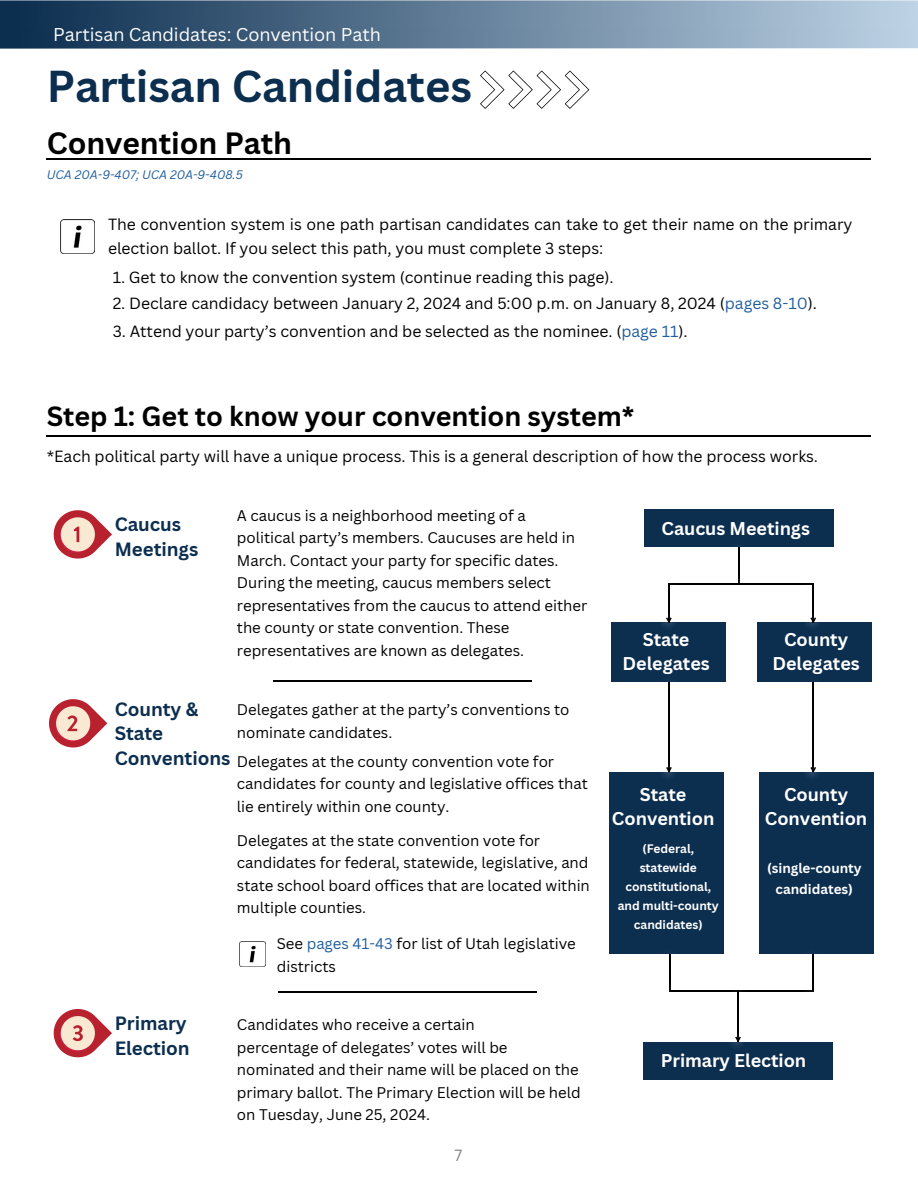
<style>
.page{position:relative;width:918px;height:1188px;background:#fff}
.page>*{position:absolute;margin:0;border:0;box-sizing:border-box;transform-origin:0 0}
.t1{font:700 43.5px "Canva Sans";letter-spacing:-.005em;color:#0c2e4f}
.t2{font:700 30px "Canva Sans";letter-spacing:-.005em;color:#000}
.t3{font:700 27px "Canva Sans";letter-spacing:-.005em;color:#000}
.t4{font:700 18.75px/24.8px "Canva Sans";letter-spacing:-.005em;color:#0c2e4f}
.t5{font:700 18px/23.7px "Canva Sans";letter-spacing:-.005em;color:#fff;text-align:center}
.t6{font:18px "Canva Sans";letter-spacing:-.005em;color:#fff}
.t7{font:15.75px/23.7px "Canva Sans";letter-spacing:-.005em;color:#000}
.t8{font:15.75px "Canva Sans";color:#808285}
.t9{font:15px/22.5px "Canva Sans";letter-spacing:-.005em;color:#000}
.t10{font:700 13.5px/21.3px "Canva Sans";color:#fff;text-align:center}
.t11{font:700 12px/19.2px "Canva Sans";letter-spacing:-.005em;color:#fff;text-align:center}
.t12{font:italic 12px "Canva Sans";color:#215e9e}
.s1{color:#215e9e}
</style>
<div class="page">
<hr style="left:47px;top:158px;width:824px;height:2px;background:#000">
<hr style="left:47px;top:435px;width:824px;height:2px;background:#000">
<hr style="left:273px;top:680px;width:259px;height:2px;background:#000">
<div style="left:611px;top:622px;width:114px;height:60px;background:#0c2e4f"></div>
<div style="left:644px;top:510px;width:189px;height:37px;background:#0c2e4f"></div>
<div style="left:757px;top:622px;width:114px;height:60px;background:#0c2e4f"></div>
<hr style="left:738px;top:547px;width:2px;height:36px;background:#000">
<hr style="left:668px;top:583px;width:146px;height:2px;background:#000">
<hr style="left:668px;top:584px;width:2px;height:38px;background:#000">
<img style="left:812px;top:585px;width:1px;height:19px">
<hr style="left:813px;top:584px;width:1px;height:38px;background:#000">
<img style="left:806px;top:604px;width:13px;height:23px">
<svg style="left:810px;top:617px;width:6px;height:6px"></svg>
<img style="left:662px;top:615px;width:13px;height:12px">
<div style="left:609px;top:772px;width:114px;height:182px;background:#0c2e4f"></div>
<svg style="left:666px;top:617px;width:6px;height:6px"></svg>
<div style="left:643px;top:1042px;width:190px;height:37px;background:#0c2e4f"></div>
<div style="left:759px;top:772px;width:114px;height:182px;background:#0c2e4f"></div>
<hr style="left:668px;top:682px;width:2px;height:90px;background:#000">
<img style="left:662px;top:765px;width:13px;height:12px">
<svg style="left:666px;top:767px;width:6px;height:5px"></svg>
<img style="left:812px;top:682px;width:1px;height:73px">
<hr style="left:813px;top:682px;width:1px;height:90px;background:#000">
<img style="left:806px;top:755px;width:13px;height:22px">
<svg style="left:810px;top:767px;width:6px;height:5px"></svg>
<img style="left:670px;top:954px;width:1px;height:26px">
<hr style="left:669px;top:954px;width:1px;height:37px;background:#000">
<img style="left:669px;top:980px;width:133px;height:12px">
<hr style="left:669px;top:990px;width:144px;height:1px;background:#000">
<img style="left:802px;top:954px;width:12px;height:38px">
<hr style="left:812px;top:955px;width:1px;height:36px;background:#000">
<img style="left:729px;top:981px;width:18px;height:11px">
<hr style="left:737px;top:991px;width:2px;height:51px;background:#000">
<img style="left:731px;top:1035px;width:12px;height:11px">
<svg style="left:735px;top:1037px;width:6px;height:5px"></svg>
<img style="left:61px;top:220px;width:34px;height:33px">
<svg style="left:480px;top:71px;width:109px;height:38px"></svg>
<img style="left:239px;top:941px;width:26px;height:26px">
<hr style="left:278px;top:991px;width:259px;height:2px;background:#000">
<svg style="left:53px;top:1009px;width:59px;height:49px"></svg>
<svg style="left:49px;top:699px;width:58px;height:49px"></svg>
<svg style="left:53px;top:510px;width:59px;height:49px"></svg>
<svg style="left:0;top:0;width:918px;height:49px;background:#66819a"></svg>
<p class="t6" style="left:53px;top:21px;width:329px">Partisan Candidates: Convention Path</p>
<p class="t1" style="left:47px;top:55px;width:427px">Partisan Candidates</p>
<p class="t2" style="left:47px;top:122px;width:247px">Convention Path</p>
<p class="t12" style="left:47px;top:166px;width:198px">UCA 20A-9-407; UCA 20A-9-408.5</p>
<p class="t7" style="left:108px;top:212px;width:746px">The convention system is one path partisan candidates can take to get their name on the primary election ballot. If you select this path, you must complete 3 steps:</p>
<p class="t7" style="left:113px;top:265px;width:503px">1. Get to know the convention system (continue reading this page).</p>
<p class="t7" style="left:113px;top:291px;width:706px">2. Declare candidacy between January 2, 2024 and 5:00 p.m. on January 8, 2024 (<span class="s1">pages 8-10</span>).</p>
<p class="t7" style="left:113px;top:319px;width:576px">3. Attend your party’s convention and be selected as the nominee. (<span class="s1">page 11</span>).</p>
<p class="t3" style="left:47px;top:398px;width:589px">Step 1: Get to know your convention system*</p>
<p class="t7" style="left:47px;top:444px;width:773px">*Each political party will have a unique process. This is a general description of how the process works.</p>
<p class="t4" style="left:115px;top:512px;width:85px">Caucus<br>Meetings</p>
<p class="t9" style="left:237px;top:504px;width:290px">A caucus is a neighborhood meeting of a</p>
<p class="t9" style="left:237px;top:526px;width:352px">political party’s members. Caucuses are held in March. Contact your party for specific dates.<br>During the meeting, caucus members select representatives from the caucus to attend either the county or state convention. These representatives are known as delegates.</p>
<p class="t4" style="left:115px;top:696px;width:117px">County &amp;<br>State<br>Conventions</p>
<p class="t9" style="left:237px;top:698px;width:334px">Delegates gather at the party’s conventions to nominate candidates.</p>
<p class="t9" style="left:237px;top:750px;width:319px">Delegates at the county convention vote for</p>
<p class="t9" style="left:237px;top:772px;width:352px">candidates for county and legislative offices that</p>
<p class="t9" style="left:237px;top:795px;width:214px">lie entirely within one county.</p>
<p class="t9" style="left:237px;top:829px;width:305px">Delegates at the state convention vote for</p>
<p class="t9" style="left:237px;top:851px;width:353px">candidates for federal, statewide, legislative, and</p>
<p class="t9" style="left:237px;top:874px;width:355px">state school board offices that are located within</p>
<p class="t9" style="left:237px;top:896px;width:131px">multiple counties.</p>
<p class="t9" style="left:277px;top:932px;width:301px">See <span class="s1">pages 41-43</span> for list of Utah legislative</p>
<p class="t9" style="left:277px;top:955px;width:61px">districts</p>
<p class="t4" style="left:115px;top:1010px;width:77px">Primary<br>Election</p>
<p class="t9" style="left:237px;top:1013px;width:239px">Candidates who receive a certain</p>
<p class="t9" style="left:237px;top:1036px;width:272px">percentage of delegates’ votes will be</p>
<p class="t9" style="left:237px;top:1058px;width:343px">nominated and their name will be placed on the</p>
<p class="t9" style="left:237px;top:1081px;width:345px">primary ballot. The Primary Election will be held</p>
<p class="t9" style="left:237px;top:1103px;width:195px">on Tuesday, June 25, 2024.</p>
<p class="t8" style="left:454px;top:1144px;width:9px">7</p>
<p class="t5" style="left:662px;top:516px;width:150px">Caucus Meetings</p>
<p class="t5" style="left:623px;top:628px;width:89px">State<br>Delegates</p>
<p class="t5" style="left:612px;top:782px;width:104px">State<br>Convention</p>
<p class="t11" style="left:618px;top:838px;width:102px">(Federal, statewide constitutional, and multi-county candidates)</p>
<p class="t5" style="left:772px;top:628px;width:89px">County<br>Delegates</p>
<p class="t5" style="left:765px;top:782px;width:104px">County<br>Convention</p>
<p class="t10" style="left:767px;top:857px;width:96px">(single-county candidates)</p>
<p class="t5" style="left:661px;top:1048px;width:147px">Primary Election</p>
</div>
